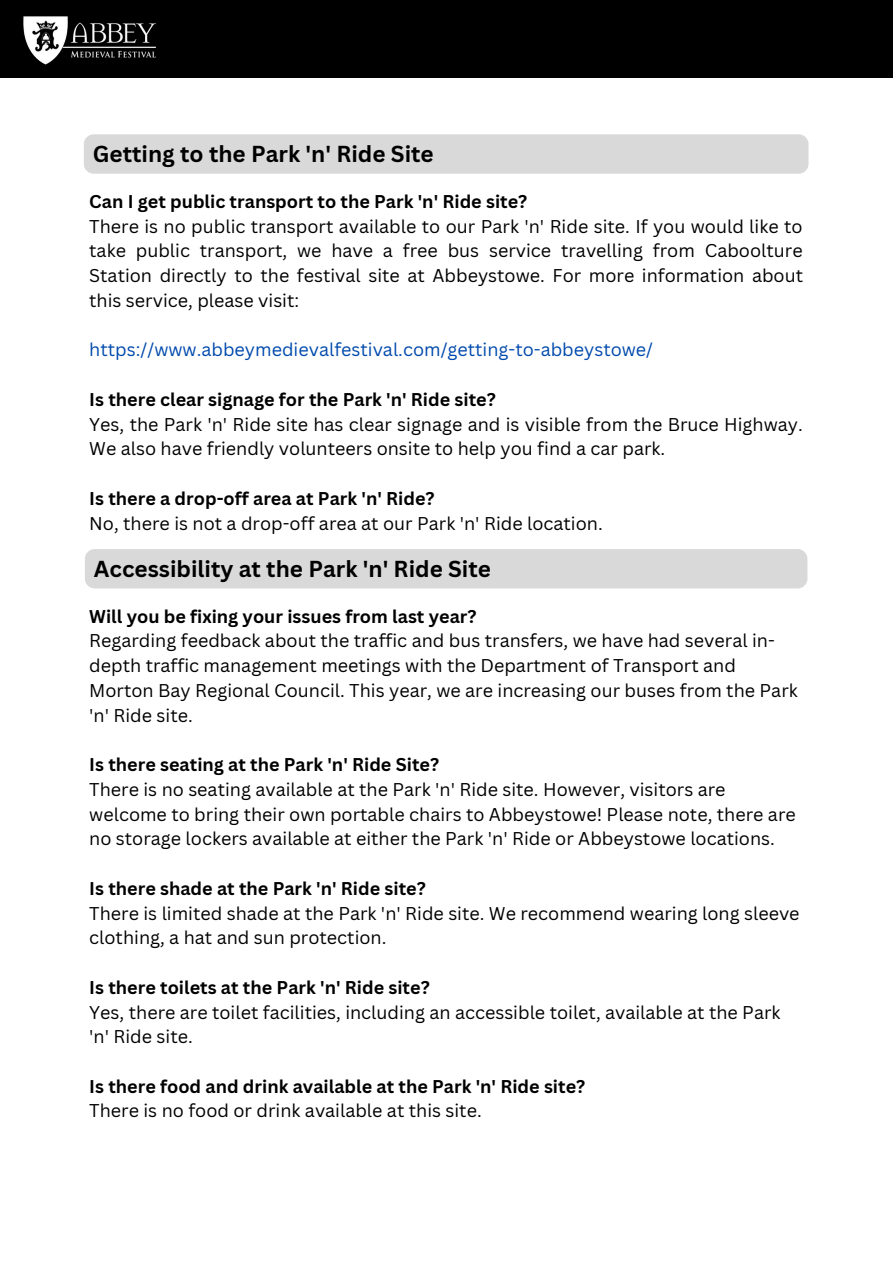
<style>
.page{position:relative;width:893px;height:1264px;background:#fff}
.page>*{position:absolute;margin:0;border:0;box-sizing:border-box;transform-origin:0 0}
.t1{font:700 22.5px "Canva Sans";color:#000}
.t2{font:18px/24.8px "Canva Sans";color:#000}
.t3{font:700 18px "Canva Sans";color:#000}
.t4{font:18px "Canva Sans";color:#004aad}
</style>
<div class="page">
<div style="left:84px;top:134px;width:724px;height:40px;background:#d9d9d9;border-radius:10px"></div>
<div style="left:85px;top:549px;width:722px;height:39px;background:#d9d9d9;border-radius:10px"></div>
<div style="left:0;top:0;width:892px;height:77px;background:#000"></div>
<img style="left:24px;top:17px;width:131px;height:47px">
<p class="t1" style="left:93px;top:138px;width:342px">Getting to the Park 'n' Ride Site</p>
<p class="t3" style="left:89px;top:189px;width:439px">Can I get public transport to the Park 'n' Ride site?</p>
<p class="t2" style="left:89px;top:213px;width:715px;text-align:justify">There is no public transport available to our Park 'n' Ride site. If you would like to take public transport, we have a free bus service travelling from Caboolture Station directly to the festival site at Abbeystowe. For more information about this service, please visit:</p>
<p class="t4" style="left:89px;top:337px;width:565px">https://www.abbeymedievalfestival.com/getting-to-abbeystowe/</p>
<p class="t3" style="left:89px;top:386px;width:408px">Is there clear signage for the Park 'n' Ride site?</p>
<p class="t2" style="left:89px;top:411px;width:715px">Yes, the Park 'n' Ride site has clear signage and is visible from the Bruce Highway.<br>We also have friendly volunteers onsite to help you find a car park.</p>
<p class="t3" style="left:89px;top:485px;width:347px">Is there a drop-off area at Park 'n' Ride?</p>
<p class="t2" style="left:89px;top:510px;width:515px">No, there is not a drop-off area at our Park 'n' Ride location.</p>
<p class="t1" style="left:94px;top:553px;width:398px">Accessibility at the Park 'n' Ride Site</p>
<p class="t3" style="left:89px;top:603px;width:389px">Will you be fixing your issues from last year?</p>
<p class="t2" style="left:89px;top:628px;width:710px">Regarding feedback about the traffic and bus transfers, we have had several in&shy;depth traffic management meetings with the Department of Transport and Morton Bay Regional Council. This year, we are increasing our buses from the Park 'n' Ride site.</p>
<p class="t3" style="left:89px;top:751px;width:351px">Is there seating at the Park 'n' Ride Site?</p>
<p class="t2" style="left:89px;top:776px;width:708px">There is no seating available at the Park 'n' Ride site. However, visitors are welcome to bring their own portable chairs to Abbeystowe! Please note, there are no storage lockers available at either the Park 'n' Ride or Abbeystowe locations.</p>
<p class="t3" style="left:89px;top:875px;width:338px">Is there shade at the Park 'n' Ride site?</p>
<p class="t2" style="left:89px;top:900px;width:711px">There is limited shade at the Park 'n' Ride site. We recommend wearing long sleeve clothing, a hat and sun protection.</p>
<p class="t3" style="left:89px;top:974px;width:342px">Is there toilets at the Park 'n' Ride site?</p>
<p class="t2" style="left:89px;top:999px;width:692px">Yes, there are toilet facilities, including an accessible toilet, available at the Park 'n' Ride site.</p>
<p class="t3" style="left:89px;top:1073px;width:497px">Is there food and drink available at the Park 'n' Ride site?</p>
<p class="t2" style="left:89px;top:1098px;width:394px">There is no food or drink available at this site.</p>
</div>
